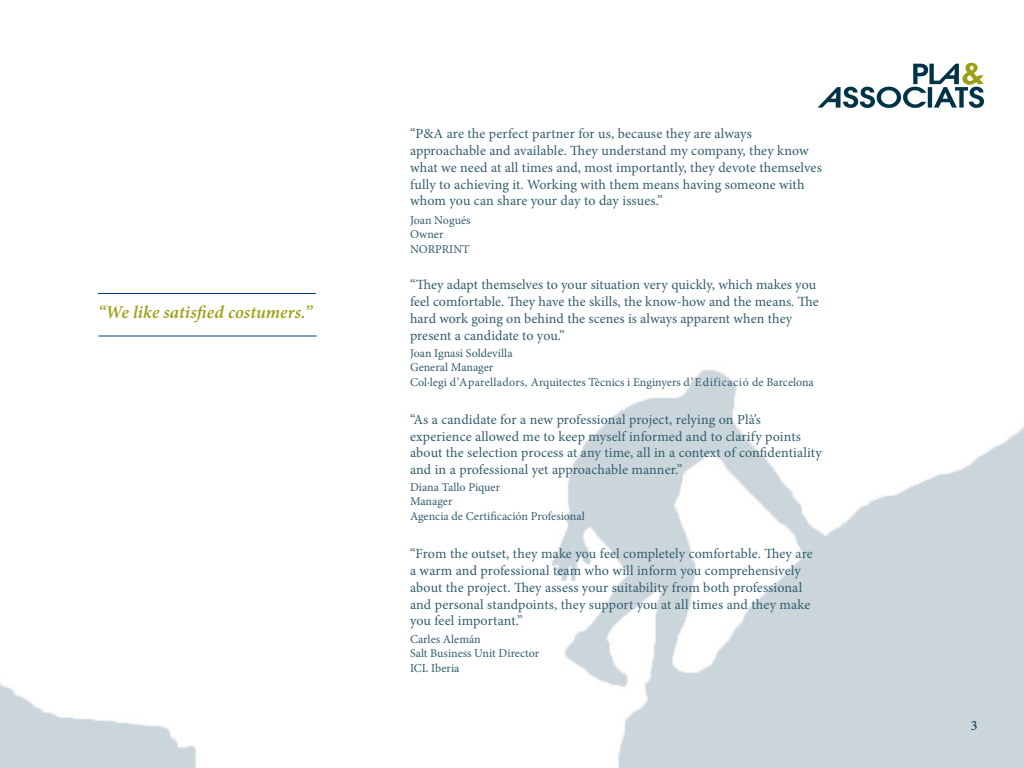
<style>
.page{position:relative;width:1024px;height:768px;background:#fff}
.page>*{position:absolute;margin:0;border:0;box-sizing:border-box;transform-origin:0 0}
.t1{font:italic 600 18px "Minion Pro";letter-spacing:.005em;color:#9da013}
.t2{font:14px/16.8px "Minion Pro";letter-spacing:.005em;color:#325d6d}
.t3{font:14px "Minion Pro";color:#003249}
.t4{font:12px/14.4px "Minion Pro";color:#325d6d}
</style>
<div class="page">
<img style="left:0;top:335px;width:1024px;height:433px">
<img style="left:817px;top:62px;width:168px;height:46px">
<hr style="left:98px;top:293px;width:218px;height:1px;background:#013e85">
<hr style="left:98px;top:336px;width:218px;height:1px;background:#013e85">
<p class="t1" style="left:98px;top:300px;width:216px">“We like satisfied costumers.”</p>
<p class="t2" style="left:410px;top:125px;width:344px">“P&amp;A are the perfect partner for us, because they are always</p>
<p class="t2" style="left:410px;top:142px;width:413px">approachable and available. They understand my company, they know what we need at all times and, most importantly, they devote themselves fully to achieving it. Working with them means having someone with whom you can share your day to day issues.”</p>
<p class="t4" style="left:410px;top:213px;width:62px">Joan Nogués<br>Owner<br>NORPRINT</p>
<p class="t2" style="left:410px;top:277px;width:410px">“They adapt themselves to your situation very quickly, which makes you feel comfortable. They have the skills, the know-how and the means. The hard work going on behind the scenes is always apparent when they</p>
<p class="t2" style="left:410px;top:327px;width:156px">present a candidate to you.”</p>
<p class="t4" style="left:410px;top:346px;width:104px">Joan Ignasi Soldevilla<br>General Manager</p>
<p class="t4" style="left:410px;top:375px;width:405px">Col·legi d’Aparelladors, Arquitectes Tècnics i Enginyers d’Edificació de Barcelona</p>
<p class="t2" style="left:410px;top:411px;width:352px">“As a candidate for a new professional project, relying on Plà’s</p>
<p class="t2" style="left:410px;top:428px;width:413px">experience allowed me to keep myself informed and to clarify points about the selection process at any time, all in a context of confidentiality and in a professional yet approachable manner.”</p>
<p class="t4" style="left:410px;top:480px;width:92px">Diana Tallo Piquer</p>
<p class="t4" style="left:410px;top:494px;width:176px">Manager<br>Agencia de Certificación Profesional</p>
<p class="t2" style="left:410px;top:545px;width:404px">“From the outset, they make you feel completely comfortable. They are a warm and professional team who will inform you comprehensively about the project. They assess your suitability from both professional and personal standpoints, they support you at all times and they make you feel important.”</p>
<p class="t4" style="left:410px;top:632px;width:72px">Carles Alemán</p>
<p class="t4" style="left:410px;top:646px;width:131px">Salt Business Unit Director<br>ICL Iberia</p>
<p class="t3" style="left:971px;top:716px;width:8px">3</p>
</div>
